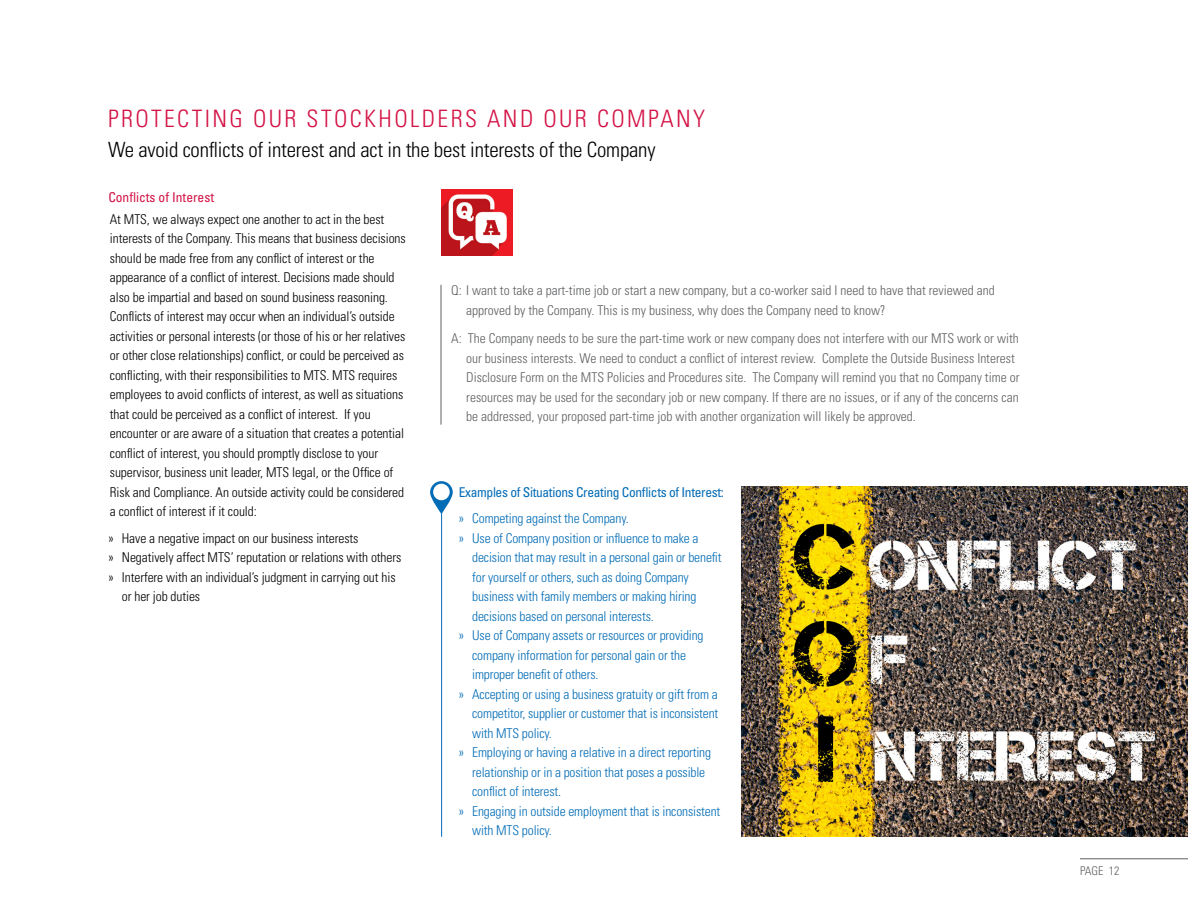
<style>
.page{position:relative;width:1188px;height:918px;background:#fff}
.page>*{position:absolute;margin:0;border:0;box-sizing:border-box;transform-origin:0 0}
.t1{font:300 condensed 24px "Univers";letter-spacing:.1em;color:#d31245}
.t2{font:300 condensed 21px "Univers";letter-spacing:-.01em;color:#000}
.t3{font:300 condensed 13.5px/19.5px "Univers";letter-spacing:-.005em;color:#000}
.t4{font:300 condensed 13.5px/19.5px "Univers";color:#5f6062}
.t5{font:300 condensed 13.5px "Univers";letter-spacing:-.01em;color:#036cb6}
.t6{font:condensed 13.5px "Univers";letter-spacing:-.025em;color:#036cb6}
.t7{font:condensed 13.5px "Univers";color:#d31245}
.t8{font:300 condensed 12px "Univers";color:#5f6062}
</style>
<div class="page">
<img style="left:742px;top:486px;width:446px;height:351px">
<img style="left:442px;top:189px;width:71px;height:67px">
<hr style="left:1080px;top:859px;width:108px;height:1px;background:#5f6062">
<hr style="left:441px;top:285px;width:1px;height:140px;background:#5f6062">
<hr style="left:441px;top:501px;width:1px;height:336px;background:#036cb6">
<svg style="left:430px;top:481px;width:23px;height:33px"></svg>
<div style="left:433px;top:484px;width:17px;height:16px;background:#fff;border-radius:50%"></div>
<h1 class="t1" style="left:108px;top:104px;width:599px">PROTECTING OUR STOCKHOLDERS AND OUR COMPANY</h1>
<h2 class="t2" style="left:108px;top:137px;width:549px">We avoid conflicts of interest and act in the best interests of the Company</h2>
<p class="t7" style="left:108px;top:189px;width:107px">Conflicts of Interest</p>
<p class="t3" style="left:110px;top:209px;width:297px">At MTS, we always expect one another to act in the best interests of the Company. This means that business decisions should be made free from any conflict of interest or the appearance of a conflict of interest. Decisions made should also be impartial and based on sound business reasoning.<br>Conflicts of interest may occur when an individual’s outside activities or personal interests (or those of his or her relatives or other close relationships) conflict, or could be perceived as conflicting, with their responsibilities to MTS. MTS requires employees to avoid conflicts of interest, as well as situations that could be perceived as a conflict of interest. If you encounter or are aware of a situation that creates a potential conflict of interest, you should promptly disclose to your supervisor, business unit leader, MTS legal, or the Office of Risk and Compliance. An outside activity could be considered a conflict of interest if it could:</p>
<p class="t3" style="left:108px;top:528px;width:252px">» Have a negative impact on our business interests</p>
<p class="t3" style="left:108px;top:548px;width:295px">» Negatively affect MTS’ reputation or relations with others</p>
<p class="t3" style="left:108px;top:567px;width:289px">» Interfere with an individual’s judgment in carrying out his</p>
<p class="t3" style="left:122px;top:587px;width:80px">or her job duties</p>
<p class="t4" style="left:466px;top:281px;width:530px;text-indent:-15px">Q: I want to take a part-time job or start a new company, but a co-worker said I need to have that reviewed and approved by the Company. This is my business, why does the Company need to know?</p>
<p class="t4" style="left:466px;top:329px;width:555px;text-indent:-15px">A: The Company needs to be sure the part-time work or new company does not interfere with our MTS work or with our business interests. We need to conduct a conflict of interest review. Complete the Outside Business Interest Disclosure Form on the MTS Policies and Procedures site. The Company will remind you that no Company time or resources may be used for the secondary job or new company. If there are no issues, or if any of the concerns can be addressed, your proposed part-time job with another organization will likely be approved.</p>
<p class="t6" style="left:459px;top:484px;width:267px">Examples of Situations Creating Conflicts of Interest:</p>
<p class="t5" style="left:459px;top:510px;width:172px">» Competing against the Company.</p>
<p class="t5" style="left:459px;top:530px;width:241px">» Use of Company position or influence to make a</p>
<p class="t5" style="left:472px;top:549px;width:251px">decision that may result in a personal gain or benefit</p>
<p class="t5" style="left:472px;top:569px;width:218px">for yourself or others, such as doing Company</p>
<p class="t5" style="left:472px;top:588px;width:226px">business with family members or making hiring</p>
<p class="t5" style="left:472px;top:608px;width:183px">decisions based on personal interests.</p>
<p class="t5" style="left:459px;top:627px;width:246px">» Use of Company assets or resources or providing</p>
<p class="t5" style="left:472px;top:647px;width:215px">company information for personal gain or the</p>
<p class="t5" style="left:472px;top:666px;width:128px">improper benefit of others.</p>
<p class="t5" style="left:459px;top:686px;width:261px">» Accepting or using a business gratuity or gift from a</p>
<p class="t5" style="left:472px;top:705px;width:248px">competitor, supplier or customer that is inconsistent</p>
<p class="t5" style="left:472px;top:725px;width:81px">with MTS policy.</p>
<p class="t5" style="left:459px;top:744px;width:254px">» Employing or having a relative in a direct reporting</p>
<p class="t5" style="left:472px;top:764px;width:235px">relationship or in a position that poses a possible</p>
<p class="t5" style="left:472px;top:783px;width:90px">conflict of interest.</p>
<p class="t5" style="left:459px;top:803px;width:263px">» Engaging in outside employment that is inconsistent</p>
<p class="t5" style="left:472px;top:822px;width:81px">with MTS policy.</p>
<p class="t8" style="left:1080px;top:863px;width:41px">PAGE 12</p>
</div>
